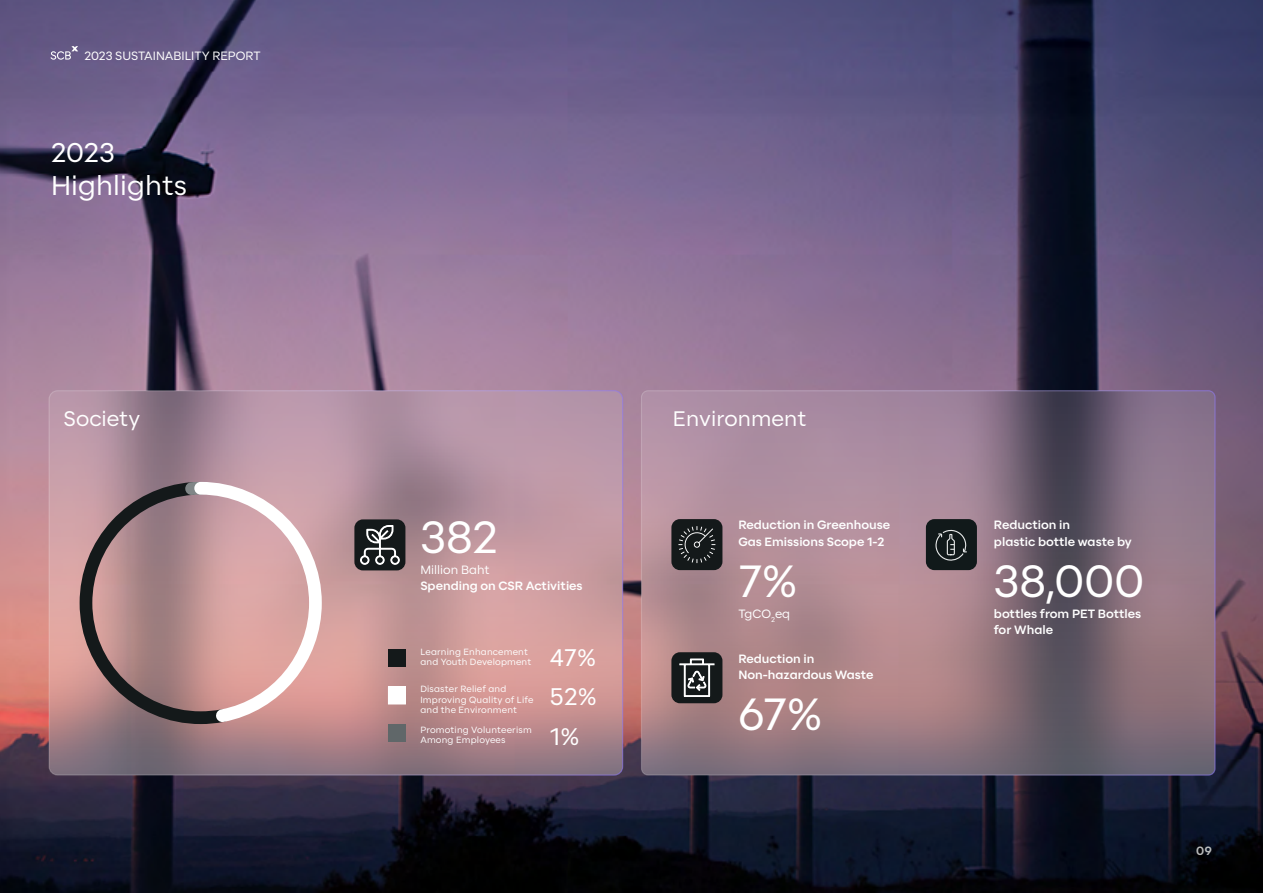
<style>
.page{position:relative;width:1263px;height:893px;background:#fff}
.page>*{position:absolute;margin:0;border:0;box-sizing:border-box;transform-origin:0 0}
.t1{font:45px "SCBX Beta 2";letter-spacing:.005em;color:#fff}
.t2{font:27px/33px "SCBX Beta 2";letter-spacing:.005em;color:#fff}
.t3{font:24px/39.3px "SCBX Beta 2";color:#fff;text-align:justify}
.t4{font:21px "SCBX Beta 2";letter-spacing:.005em;color:#fff}
.t5{font:700 12px/16.5px "SCBX Beta 2";color:#fff}
.t6{font:12px "SCBX Beta 2";color:#fff}
.t7{font:700 12px "SCBX Beta 2";color:#cfd1d1}
.t8{font:9px/10.5px "SCBX Beta 2";letter-spacing:.02em;color:#fff}
</style>
<div class="page">
<img style="left:0;top:0;width:1263px;height:893px">
<svg style="left:49px;top:391px;width:574px;height:384px;background:#b78f98"></svg>
<svg style="left:641px;top:391px;width:574px;height:384px;background:#957986"></svg>
<div style="left:354px;top:519px;width:51px;height:51px;background:#14191a;border-radius:9px"></div>
<svg style="left:360px;top:525px;width:40px;height:40px"></svg>
<div style="left:671px;top:519px;width:51px;height:51px;background:#14191a;border-radius:9px"></div>
<svg style="left:678px;top:526px;width:37px;height:37px"></svg>
<div style="left:671px;top:652px;width:51px;height:51px;background:#14191a;border-radius:9px"></div>
<svg style="left:679px;top:659px;width:35px;height:38px"></svg>
<div style="left:926px;top:519px;width:51px;height:51px;background:#11191a;border-radius:9px"></div>
<svg style="left:935px;top:530px;width:32px;height:31px"></svg>
<svg style="left:77px;top:479px;width:247px;height:247px;background:#b99294"></svg>
<div style="left:388px;top:649px;width:17px;height:17px;background:#14191a"></div>
<div style="left:388px;top:687px;width:17px;height:17px;background:#fff"></div>
<div style="left:388px;top:724px;width:17px;height:17px;background:#606769"></div>
<svg style="left:50px;top:46px;width:28px;height:14px"></svg>
<p class="t6" style="left:84px;top:46px;width:178px">2023 SUSTAINABILITY REPORT</p>
<h2 class="t2" style="left:51px;top:136px;width:138px">2023<br>Highlights</h2>
<h3 class="t4" style="left:64px;top:402px;width:78px">Society</h3>
<h3 class="t4" style="left:673px;top:402px;width:135px">Environment</h3>
<h1 class="t1" style="left:420px;top:502px;width:79px">382</h1>
<p class="t6" style="left:420px;top:560px;width:71px">Million Baht</p>
<p class="t5" style="left:420px;top:578px;width:164px">Spending on CSR Activities</p>
<p class="t8" style="left:420px;top:646px;width:112px">Learning Enhancement and Youth Development</p>
<p class="t8" style="left:420px;top:684px;width:115px">Disaster Relief and<br>Improving Quality of Life and the Environment</p>
<p class="t8" style="left:420px;top:724px;width:113px">Promoting Volunteerism<br>Among Employees</p>
<h3 class="t3" style="left:550px;top:638px;width:48px">47% 52% 1%</h3>
<p class="t5" style="left:738px;top:517px;width:153px">Reduction in Greenhouse<br>Gas Emissions Scope 1-2</p>
<h1 class="t1" style="left:738px;top:546px;width:60px">7%</h1>
<p class="t6" style="left:738px;top:604px;width:53px">TgCO<sub>2</sub>eq</p>
<p class="t5" style="left:738px;top:650px;width:137px">Reduction in<br>Non-hazardous Waste</p>
<h1 class="t1" style="left:738px;top:679px;width:85px">67%</h1>
<p class="t5" style="left:994px;top:517px;width:139px">Reduction in<br>plastic bottle waste by</p>
<h1 class="t1" style="left:994px;top:546px;width:152px">38,000</h1>
<p class="t5" style="left:994px;top:605px;width:149px">bottles from PET Bottles for Whale</p>
<p class="t7" style="left:1196px;top:842px;width:17px">09</p>
</div>
